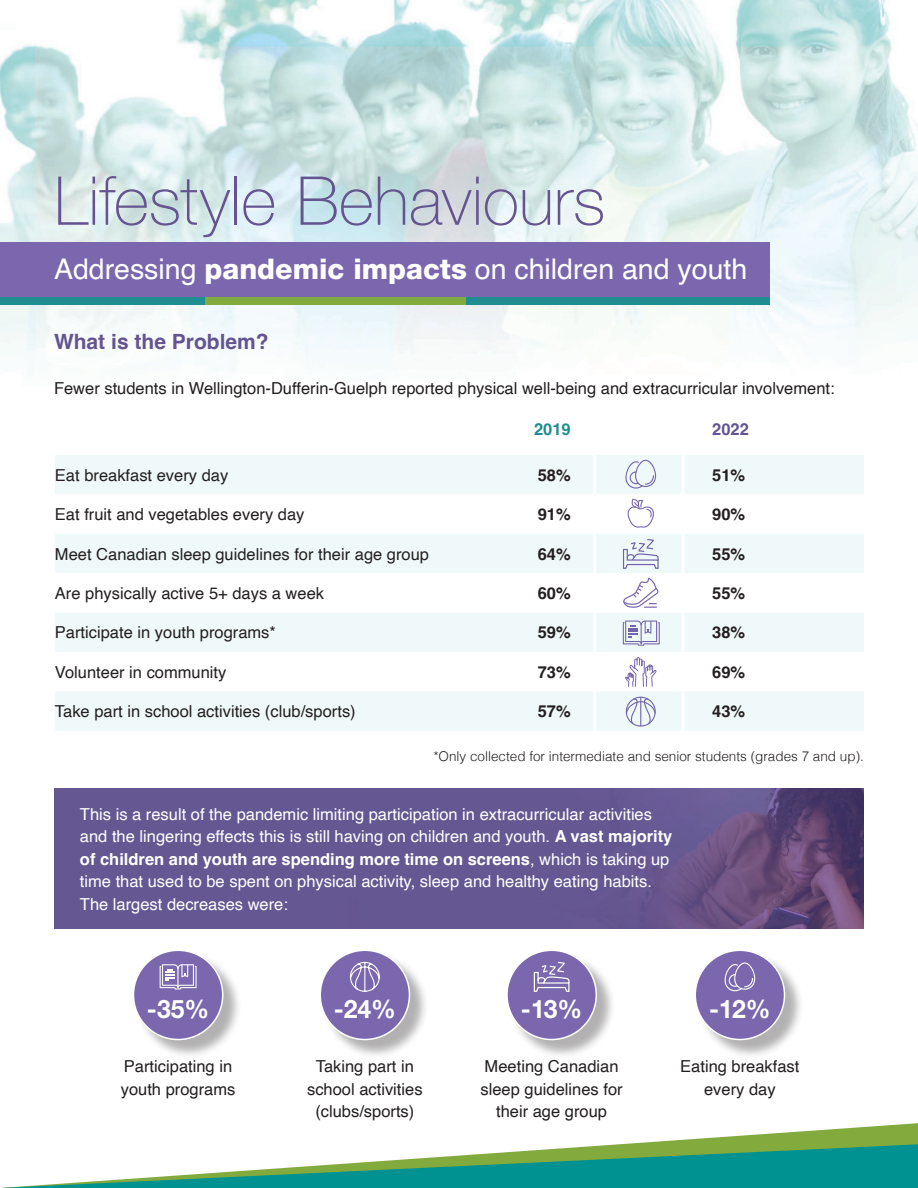
<style>
.page{position:relative;width:918px;height:1188px;background:#fff}
.page>*{position:absolute;margin:0;border:0;box-sizing:border-box;transform-origin:0 0}
.t1{font:100 67.5px "Helvetica Neue LT Pro";color:#645590}
.t2{font:28.5px "Helvetica";color:#fff}
.t3{font:700 25.5px "Helvetica Neue LT Pro";letter-spacing:-.02em;color:#fff}
.t4{font:700 21px "Helvetica";color:#645590}
.t5{font:16.5px/22.5px "Helvetica";color:#231f20;text-align:center}
.t6{font:16.5px/22.5px "Helvetica";color:#fff}
.t7{font:700 16.5px "Helvetica";color:#231f20}
.t8{font:700 16.5px "Helvetica";color:#208d90}
.t9{font:700 16.5px "Helvetica";color:#645590}
.t10{font:300 13.5px "Helvetica";color:#231f20}
.s1{font-family:"Helvetica Neue LT Pro";font-weight:800}
.s2{font-weight:700}
</style>
<div class="page">
<img style="left:0;top:0;width:918px;height:359px">
<div style="left:0;top:242px;width:770px;height:55px;background:#7a67ae"></div>
<div style="left:0;top:297px;width:770px;height:7px;background:#208d90"></div>
<div style="left:206px;top:297px;width:260px;height:7px;background:#83aa3c"></div>
<div style="left:135px;top:952px;width:107px;height:107px;background:#231f20;opacity:.35"></div>
<div style="left:133px;top:950px;width:90px;height:90px;background:#7a67ae;border-radius:50%"></div>
<div style="left:133px;top:950px;width:90px;height:90px;border:2px solid #fff;border-radius:50%"></div>
<div style="left:322px;top:952px;width:107px;height:107px;background:#231f20;opacity:.35"></div>
<div style="left:320px;top:950px;width:89px;height:90px;background:#7a67ae;border-radius:50%"></div>
<div style="left:320px;top:950px;width:90px;height:90px;border:2px solid #fff;border-radius:50%"></div>
<div style="left:508px;top:952px;width:108px;height:107px;background:#231f20;opacity:.35"></div>
<div style="left:507px;top:950px;width:89px;height:90px;background:#7a67ae;border-radius:50%"></div>
<div style="left:506px;top:950px;width:91px;height:90px;border:2px solid #fff;border-radius:50%"></div>
<div style="left:697px;top:952px;width:107px;height:107px;background:#231f20;opacity:.35"></div>
<div style="left:695px;top:950px;width:90px;height:90px;background:#7a67ae;border-radius:50%"></div>
<div style="left:695px;top:950px;width:90px;height:90px;border:2px solid #fff;border-radius:50%"></div>
<svg style="left:624px;top:1123px;width:294px;height:21px"></svg>
<svg style="left:0;top:1144px;width:918px;height:44px"></svg>
<div style="left:55px;top:455px;width:809px;height:275px;background:#f0f9f9"></div>
<svg style="left:55px;top:494px;width:809px;height:197px"></svg>
<img style="left:55px;top:788px;width:809px;height:141px">
<svg style="left:627px;top:499px;width:28px;height:29px"></svg>
<svg style="left:625px;top:460px;width:31px;height:29px"></svg>
<svg style="left:624px;top:657px;width:33px;height:30px"></svg>
<svg style="left:625px;top:697px;width:31px;height:29px"></svg>
<div style="left:626px;top:697px;width:30px;height:30px;border:1px solid #7a67ae;border-radius:50%"></div>
<svg style="left:622px;top:538px;width:38px;height:108px"></svg>
<svg style="left:160px;top:964px;width:37px;height:25px"></svg>
<svg style="left:533px;top:961px;width:37px;height:31px"></svg>
<svg style="left:725px;top:962px;width:30px;height:29px"></svg>
<svg style="left:349px;top:961px;width:31px;height:31px"></svg>
<hr style="left:593px;top:452px;width:3px;height:285px;background:#fff">
<hr style="left:682px;top:452px;width:3px;height:285px;background:#fff">
<h1 class="t1" style="left:54px;top:162px;width:553px">Lifestyle Behaviours</h1>
<h2 class="t2" style="left:54px;top:247px;width:695px">Addressing <span class="s1">pandemic impacts</span> on children and youth</h2>
<p class="t4" style="left:54px;top:329px;width:216px">What is the Problem?</p>
<p class="t5" style="left:54px;top:377px;width:782px">Fewer students in Wellington-Dufferin-Guelph reported physical well-being and extracurricular involvement:</p>
<p class="t8" style="left:534px;top:419px;width:38px">2019</p>
<p class="t9" style="left:712px;top:419px;width:38px">2022</p>
<p class="t5" style="left:55px;top:464px;width:175px">Eat breakfast every day</p>
<p class="t7" style="left:538px;top:465px;width:35px">58%</p>
<p class="t7" style="left:712px;top:465px;width:35px">51%</p>
<p class="t5" style="left:55px;top:504px;width:251px">Eat fruit and vegetables every day</p>
<p class="t7" style="left:538px;top:504px;width:35px">91%</p>
<p class="t7" style="left:712px;top:504px;width:35px">90%</p>
<p class="t5" style="left:55px;top:543px;width:376px">Meet Canadian sleep guidelines for their age group</p>
<p class="t7" style="left:538px;top:544px;width:35px">64%</p>
<p class="t7" style="left:712px;top:544px;width:35px">55%</p>
<p class="t5" style="left:55px;top:582px;width:271px">Are physically active 5+ days a week</p>
<p class="t7" style="left:538px;top:583px;width:35px">60%</p>
<p class="t7" style="left:712px;top:583px;width:35px">55%</p>
<p class="t5" style="left:55px;top:622px;width:223px">Participate in youth programs*</p>
<p class="t7" style="left:538px;top:622px;width:35px">59%</p>
<p class="t7" style="left:712px;top:622px;width:35px">38%</p>
<p class="t5" style="left:55px;top:661px;width:173px">Volunteer in community</p>
<p class="t7" style="left:538px;top:662px;width:35px">73%</p>
<p class="t7" style="left:712px;top:662px;width:35px">69%</p>
<p class="t5" style="left:55px;top:701px;width:302px">Take part in school activities (club/sports)</p>
<p class="t7" style="left:538px;top:701px;width:35px">57%</p>
<p class="t7" style="left:712px;top:701px;width:35px">43%</p>
<p class="t10" style="left:433px;top:744px;width:432px">*Only collected for intermediate and senior students (grades 7 and up).</p>
<p class="t6" style="left:80px;top:803px;width:594px">This is a result of the pandemic limiting participation in extracurricular activities and the lingering effects this is still having on children and youth. <span class="s2">A vast majority of children and youth are spending more time on screens</span>, which is taking up time that used to be spent on physical activity, sleep and healthy eating habits.<br>The largest decreases were:</p>
<h3 class="t3" style="left:147px;top:993px;width:64px">-35%</h3>
<h3 class="t3" style="left:334px;top:993px;width:64px">-24%</h3>
<h3 class="t3" style="left:521px;top:993px;width:63px">-13%</h3>
<h3 class="t3" style="left:709px;top:993px;width:63px">-12%</h3>
<p class="t5" style="left:121px;top:1056px;width:116px;text-align:left">Participating in youth programs</p>
<p class="t5" style="left:307px;top:1056px;width:117px">Taking part in school activities (clubs/sports)</p>
<p class="t5" style="left:481px;top:1056px;width:144px">Meeting Canadian sleep guidelines for their age group</p>
<p class="t5" style="left:680px;top:1056px;width:121px">Eating breakfast every day</p>
</div>
